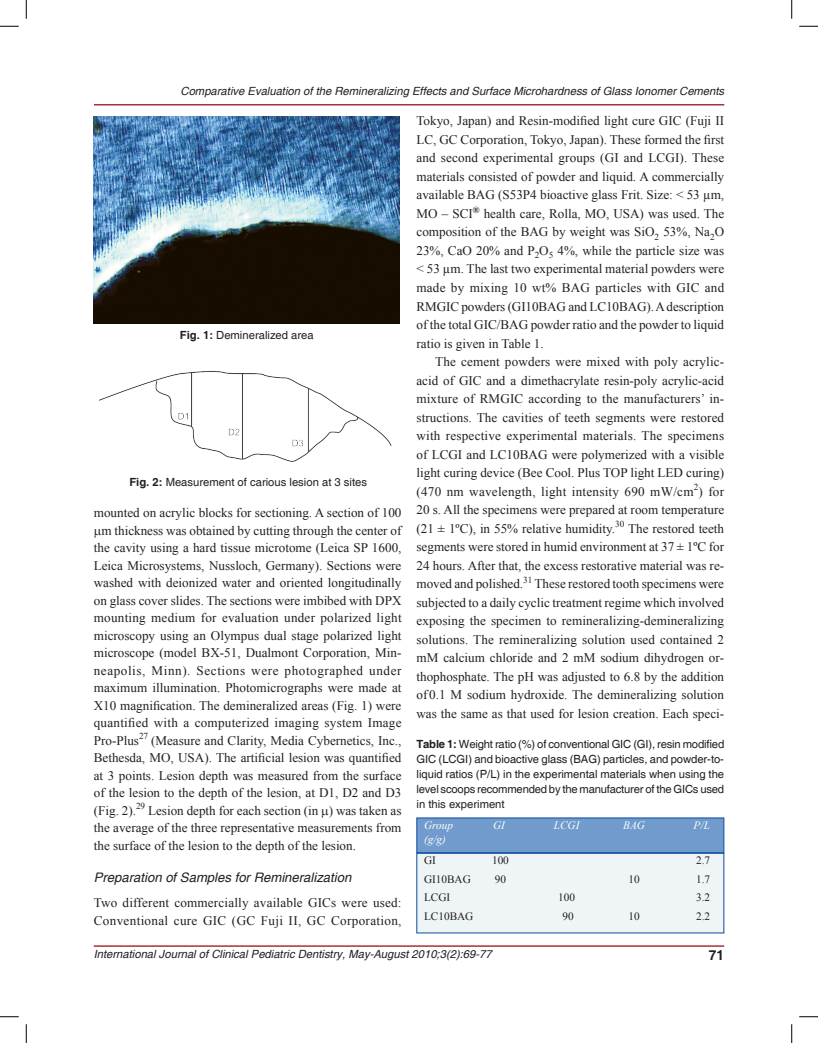
<style>
.page{position:relative;width:818px;height:1043px;background:#fff}
.page>*{position:absolute;margin:0;border:0;box-sizing:border-box;transform-origin:0 0}
.t1{font:700 13.75px "Helvetica";color:#231f20}
.t2{font:13.12px/18.5px "Times New Roman";color:#231f20;text-align:justify}
.t3{font:13.12px "Times New Roman";letter-spacing:.02em;color:#231f20}
.t4{font:13.12px "Times New Roman";letter-spacing:.045em;color:#231f20}
.t5{font:italic 13.12px "Helvetica";color:#231f20}
.t6{font:11.25px/15px "Helvetica";color:#231f20;text-align:justify}
.t7{font:italic 11.25px "Helvetica";color:#231f20}
.t8{font:11.25px "Times New Roman";color:#231f20}
.t9{font:italic 11.25px "Times New Roman";color:#fff}
.s1{font-weight:700}
</style>
<div class="page">
<hr style="left:94px;top:104px;width:630px;height:1px;background:#9d070d">
<hr style="left:94px;top:945px;width:630px;height:1px;background:#9d070d">
<div style="left:416px;top:853px;width:308px;height:80px;background:#eff4f6;border:1px solid #0d4da1"></div>
<div style="left:416px;top:817px;width:308px;height:36px;background:#709bcc;border:1px solid #0d4da1"></div>
<img style="left:94px;top:116px;width:306px;height:207px">
<img style="left:99px;top:371px;width:293px;height:91px">
<svg style="left:0;top:25px;width:19px;height:2px"></svg>
<svg style="left:799px;top:25px;width:19px;height:2px"></svg>
<svg style="left:0;top:1016px;width:19px;height:1px"></svg>
<svg style="left:799px;top:1016px;width:19px;height:1px"></svg>
<svg style="left:25px;top:0;width:2px;height:19px"></svg>
<svg style="left:25px;top:1024px;width:2px;height:18px"></svg>
<svg style="left:791px;top:0;width:1px;height:19px"></svg>
<svg style="left:791px;top:1024px;width:1px;height:18px"></svg>
<p class="t7" style="left:180px;top:85px;width:545px">Comparative Evaluation of the Remineralizing Effects and Surface Microhardness of Glass Ionomer Cements</p>
<p class="t6" style="left:180px;top:328px;width:135px"><span class="s1">Fig. 1:</span> Demineralized area</p>
<p class="t6" style="left:129px;top:474px;width:239px"><span class="s1">Fig. 2:</span> Measurement of carious lesion at 3 sites</p>
<p class="t2" style="left:94px;top:503px;width:309px">mounted on acrylic blocks for sectioning. A section of 100</p>
<p class="t2" style="left:101px;top:521px;width:301px">m thickness was obtained by cutting through the center of</p>
<p class="t2" style="left:94px;top:538px;width:309px">the cavity using a hard tissue microtome (Leica SP 1600,</p>
<p class="t2" style="left:94px;top:555px;width:309px">Leica Microsystems, Nussloch, Germany). Sections were</p>
<p class="t2" style="left:94px;top:573px;width:309px">washed with deionized water and oriented longitudinally</p>
<p class="t2" style="left:94px;top:590px;width:309px">on glass cover slides. The sections were imbibed with DPX</p>
<p class="t3" style="left:94px;top:609px;width:309px">mounting medium for evaluation under polarized light</p>
<p class="t2" style="left:94px;top:625px;width:309px">microscopy using an Olympus dual stage polarized light</p>
<p class="t2" style="left:94px;top:643px;width:309px">microscope (model BX-51, Dualmont Corporation, Min-</p>
<p class="t4" style="left:94px;top:661px;width:309px">neapolis, Minn). Sections were photographed under</p>
<p class="t2" style="left:94px;top:678px;width:309px">maximum illumination. Photomicrographs were made at</p>
<p class="t2" style="left:94px;top:695px;width:309px">X10 magnification. The demineralized areas (Fig. 1) were</p>
<p class="t3" style="left:94px;top:714px;width:309px">quantified with a computerized imaging system Image</p>
<p class="t2" style="left:94px;top:731px;width:309px">Pro-Plus<sup>27</sup> (Measure and Clarity, Media Cybernetics, Inc.,</p>
<p class="t2" style="left:94px;top:748px;width:309px">Bethesda, MO, USA). The artificial lesion was quantified</p>
<p class="t2" style="left:94px;top:765px;width:309px">at 3 points. Lesion depth was measured from the surface</p>
<p class="t2" style="left:94px;top:783px;width:309px">of the lesion to the depth of the lesion, at D1, D2 and D3</p>
<p class="t2" style="left:94px;top:801px;width:309px">(Fig. 2).<sup>29</sup> Lesion depth for each section (in ) was taken as</p>
<p class="t2" style="left:94px;top:818px;width:309px">the average of the three representative measurements from</p>
<p class="t2" style="left:94px;top:835px;width:264px">the surface of the lesion to the depth of the lesion.</p>
<p class="t5" style="left:94px;top:870px;width:259px">Preparation of Samples for Remineralization</p>
<p class="t2" style="left:94px;top:893px;width:309px;line-height:17.5px">Two different commercially available GICs were used:<br>Conventional cure GIC (GC Fuji II, GC Corporation,</p>
<p class="t2" style="left:416px;top:111px;width:309px">Tokyo, Japan) and Resin-modified light cure GIC (Fuji II LC, GC Corporation, Tokyo, Japan). These formed the first and second experimental groups (GI and LCGI). These materials consisted of powder and liquid. A commercially available BAG (S53P4 bioactive glass Frit. Size: &lt; 53 µm, MO – SCI<sup>®</sup> health care, Rolla, MO, USA) was used. The composition of the BAG by weight was SiO<sub>2</sub> 53%, Na<sub>2</sub>O 23%, CaO 20% and P<sub>2</sub>O<sub>5</sub> 4%, while the particle size was &lt; 53 µm. The last two experimental material powders were made by mixing 10 wt% BAG particles with GIC and RMGIC powders (GI10BAG and LC10BAG). A description of the total GIC/BAG powder ratio and the powder to liquid ratio is given in Table 1.</p>
<p class="t2" style="left:416px;top:352px;width:309px;text-indent:19px">The cement powders were mixed with poly acrylic&shy;acid of GIC and a dimethacrylate resin-poly acrylic-acid mixture of RMGIC according to the manufacturers’ in&shy;structions. The cavities of teeth segments were restored with respective experimental materials. The specimens of LCGI and LC10BAG were polymerized with a visible light curing device (Bee Cool. Plus TOP light LED curing) (470 nm wavelength, light intensity 690 mW/cm<sup>2</sup>) for 20 s. All the specimens were prepared at room temperature (21 ± 1ºC), in 55% relative humidity.<sup>30</sup> The restored teeth segments were stored in humid environment at 37 ± 1ºC for 24 hours. After that, the excess restorative material was re&shy;moved and polished.<sup>31</sup> These restored tooth specimens were subjected to a daily cyclic treatment regime which involved exposing the specimen to remineralizing-demineralizing solutions. The remineralizing solution used contained 2 mM calcium chloride and 2 mM sodium dihydrogen or&shy;thophosphate. The pH was adjusted to 6.8 by the addition of 0.1 M sodium hydroxide. The demineralizing solution was the same as that used for lesion creation. Each speci-</p>
<p class="t6" style="left:416px;top:736px;width:309px"><span class="s1">Table 1:</span> Weight ratio (%) of conventional GIC (GI), resin modified GIC (LCGI) and bioactive glass (BAG) particles, and powder-to&shy;liquid ratios (P/L) in the experimental materials when using the level scoops recommended by the manufacturer of the GICs used in this experiment</p>
<p class="t9" style="left:424px;top:817px;width:30px">Group</p>
<p class="t9" style="left:493px;top:817px;width:13px">GI</p>
<p class="t9" style="left:553px;top:817px;width:27px">LCGI</p>
<p class="t9" style="left:623px;top:817px;width:23px">BAG</p>
<p class="t9" style="left:693px;top:817px;width:18px">P/L</p>
<p class="t9" style="left:424px;top:831px;width:23px">(g/g)</p>
<p class="t8" style="left:424px;top:852px;width:13px">GI</p>
<p class="t8" style="left:492px;top:852px;width:18px">100</p>
<p class="t8" style="left:696px;top:852px;width:16px">2.7</p>
<p class="t8" style="left:424px;top:871px;width:48px">GI10BAG</p>
<p class="t8" style="left:495px;top:871px;width:13px">90</p>
<p class="t8" style="left:628px;top:871px;width:13px">10</p>
<p class="t8" style="left:696px;top:871px;width:16px">1.7</p>
<p class="t8" style="left:424px;top:890px;width:28px">LCGI</p>
<p class="t8" style="left:558px;top:890px;width:18px">100</p>
<p class="t8" style="left:696px;top:890px;width:16px">3.2</p>
<p class="t8" style="left:424px;top:908px;width:51px">LC10BAG</p>
<p class="t8" style="left:562px;top:908px;width:13px">90</p>
<p class="t8" style="left:628px;top:908px;width:13px">10</p>
<p class="t8" style="left:696px;top:908px;width:16px">2.2</p>
<p class="t7" style="left:94px;top:947px;width:399px">International Journal of Clinical Pediatric Dentistry, May-August 2010;3(2):69-77</p>
<p class="t1" style="left:708px;top:947px;width:17px">71</p>
</div>
